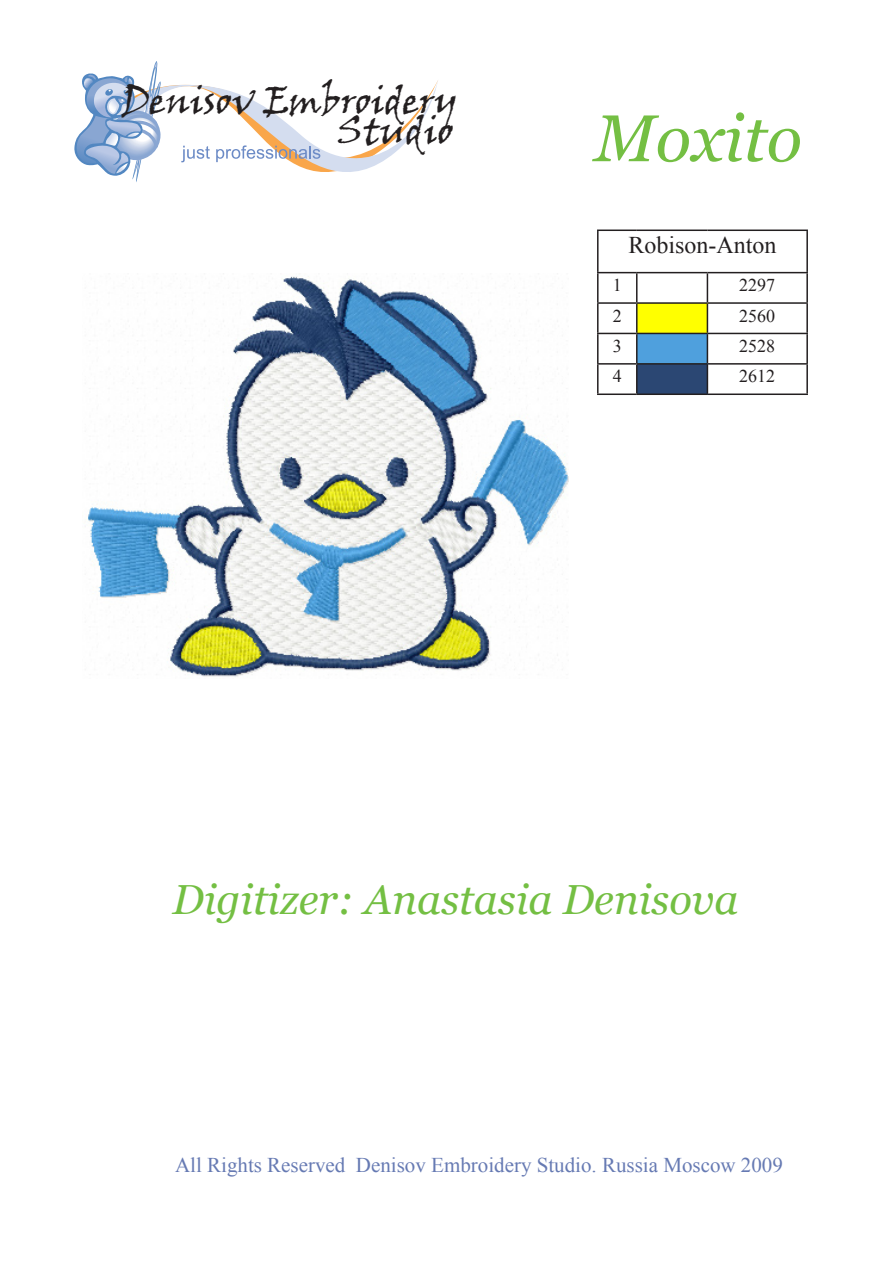
<style>
.page{position:relative;width:893px;height:1263px;background:#fff}
.page>*{position:absolute;margin:0;border:0;box-sizing:border-box;transform-origin:0 0}
.t1{font:italic 66px "Georgia";color:#74bf43}
.t2{font:italic 42px "Georgia";color:#74bf43}
.t3{font:37.5px/30px "Viner Hand ITC";color:#231f20;text-align:right}
.t4{font:24px "Times New Roman";color:#231f20}
.t5{font:21px "Times New Roman";color:#667ab3}
.t6{font:18px "Times New Roman";color:#231f20}
</style>
<div class="page">
<div style="left:637px;top:303px;width:70px;height:30px;background:#ff0"></div>
<div style="left:637px;top:333px;width:70px;height:31px;background:#4fa0dd"></div>
<div style="left:637px;top:364px;width:70px;height:30px;background:#2b4773"></div>
<hr style="left:597px;top:230px;width:40px;height:1px;background:#231f20">
<hr style="left:597px;top:231px;width:1px;height:41px;background:#231f20">
<hr style="left:637px;top:230px;width:70px;height:1px;background:#231f20">
<hr style="left:707px;top:230px;width:101px;height:1px;background:#231f20">
<hr style="left:806px;top:231px;width:2px;height:41px;background:#231f20">
<hr style="left:597px;top:272px;width:40px;height:1px;background:#231f20">
<hr style="left:637px;top:272px;width:70px;height:1px;background:#231f20">
<hr style="left:707px;top:272px;width:101px;height:1px;background:#231f20">
<hr style="left:806px;top:273px;width:2px;height:29px;background:#231f20">
<hr style="left:597px;top:302px;width:40px;height:2px;background:#231f20">
<hr style="left:637px;top:302px;width:70px;height:2px;background:#231f20">
<hr style="left:707px;top:302px;width:101px;height:2px;background:#231f20">
<hr style="left:806px;top:304px;width:2px;height:29px;background:#231f20">
<hr style="left:597px;top:333px;width:40px;height:1px;background:#231f20">
<hr style="left:637px;top:333px;width:70px;height:1px;background:#231f20">
<hr style="left:707px;top:333px;width:101px;height:1px;background:#231f20">
<hr style="left:806px;top:334px;width:2px;height:29px;background:#231f20">
<hr style="left:597px;top:363px;width:40px;height:2px;background:#231f20">
<svg style="left:597px;top:273px;width:1px;height:120px"></svg>
<hr style="left:637px;top:363px;width:70px;height:2px;background:#231f20">
<svg style="left:636px;top:273px;width:1px;height:120px"></svg>
<hr style="left:707px;top:363px;width:101px;height:2px;background:#231f20">
<svg style="left:707px;top:273px;width:1px;height:120px"></svg>
<hr style="left:806px;top:365px;width:2px;height:28px;background:#231f20">
<hr style="left:597px;top:393px;width:40px;height:2px;background:#231f20">
<hr style="left:637px;top:393px;width:70px;height:2px;background:#231f20">
<hr style="left:707px;top:393px;width:101px;height:2px;background:#231f20">
<svg style="left:74px;top:61px;width:364px;height:121px"></svg>
<img style="left:85px;top:276px;width:483px;height:401px">
<p class="t3" style="left:121px;top:84px;width:338px">Denisov Embroidery<br>Studio</p>
<p class="t1" style="left:594px;top:97px;width:209px">Moxito</p>
<p class="t4" style="left:628px;top:229px;width:150px">Robison-Anton</p>
<p class="t6" style="left:613px;top:273px;width:10px">1</p>
<p class="t6" style="left:739px;top:273px;width:37px">2297</p>
<p class="t6" style="left:613px;top:303px;width:10px">2</p>
<p class="t6" style="left:739px;top:303px;width:37px">2560</p>
<p class="t6" style="left:613px;top:334px;width:10px">3</p>
<p class="t6" style="left:739px;top:334px;width:37px">2528</p>
<p class="t6" style="left:613px;top:364px;width:10px">4</p>
<p class="t6" style="left:739px;top:364px;width:37px">2612</p>
<p class="t2" style="left:173px;top:873px;width:567px">Digitizer: Anastasia Denisova</p>
<p class="t5" style="left:175px;top:1150px;width:609px">All Rights Reserved Denisov Embroidery Studio. Russia Moscow 2009</p>
</div>
